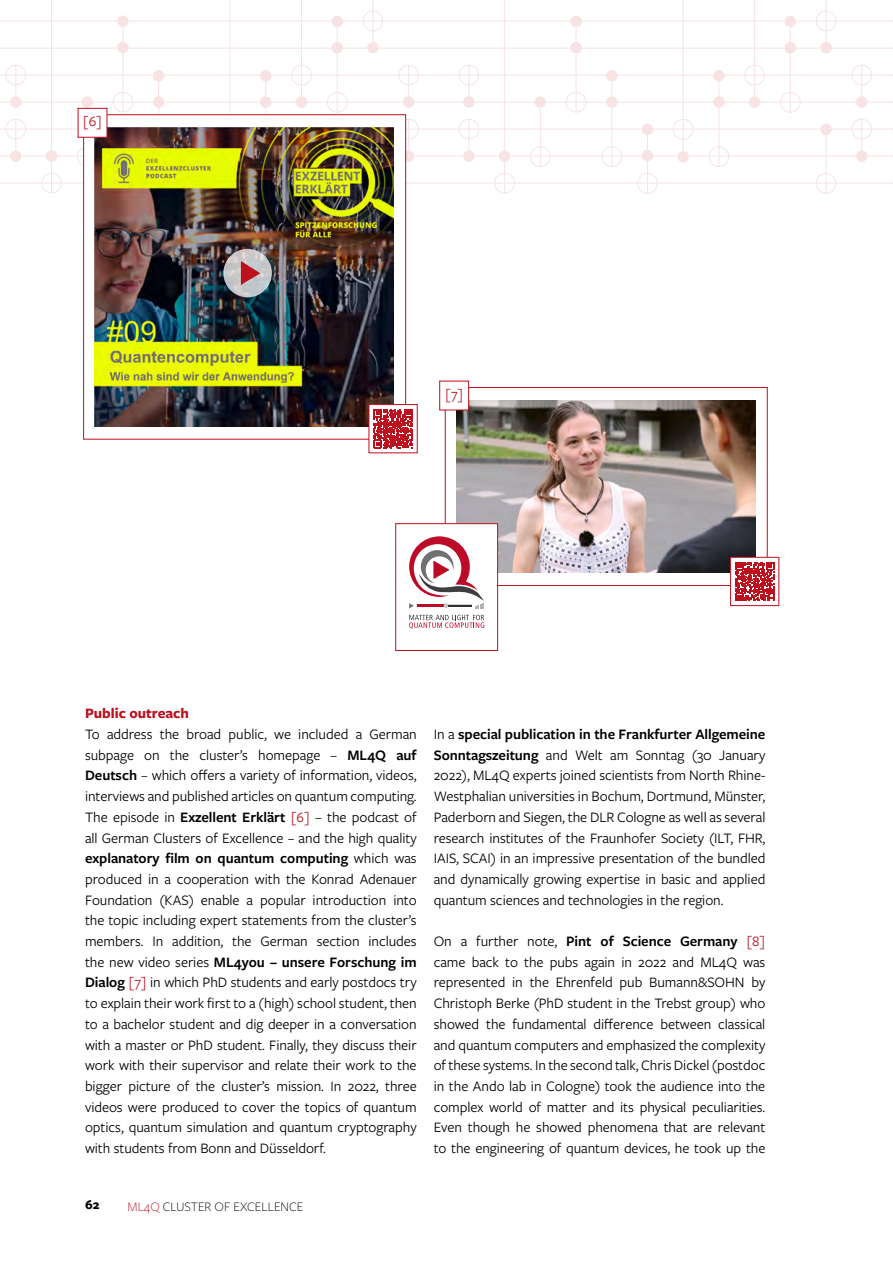
<style>
.page{position:relative;width:893px;height:1263px;background:#fff}
.page>*{position:absolute;margin:0;border:0;box-sizing:border-box;transform-origin:0 0}
.t1{font:15px/20.7px "Freight Sans Pro";letter-spacing:-.005em;color:#000;text-align:justify}
.t2{font:700 15px "Freight Sans Pro";color:#bc101e}
.t3{font:15px "Freight Sans Pro";color:#bc101e}
.t4{font:300 13.5px "Freight Sans Pro";color:#000}
.t5{font:700 13.5px "Freight Sans Pro";color:#000}
.s1{font-weight:600}
.s2{color:#bc101e}
</style>
<div class="page">
<hr style="left:0;top:21px;width:440px;height:1px;background:#bc101e">
<hr style="left:0;top:48px;width:440px;height:1px;background:#bc101e">
<hr style="left:0;top:75px;width:440px;height:1px;background:#bc101e">
<hr style="left:0;top:102px;width:440px;height:1px;background:#bc101e">
<hr style="left:0;top:129px;width:440px;height:1px;background:#bc101e">
<hr style="left:0;top:156px;width:440px;height:1px;background:#bc101e">
<hr style="left:0;top:183px;width:440px;height:1px;background:#bc101e">
<svg style="left:5px;top:0;width:57px;height:194px"></svg>
<div style="left:11px;top:97px;width:10px;height:10px;background:#f7e2e4;border-radius:50%"></div>
<div style="left:10px;top:96px;width:11px;height:12px;border:1px solid #bc101e;border-radius:50%"></div>
<svg style="left:406px;top:118px;width:14px;height:39px"></svg>
<svg style="left:403px;top:151px;width:11px;height:10px"></svg>
<div style="left:403px;top:150px;width:11px;height:12px;border:1px solid #bc101e;border-radius:50%"></div>
<svg style="left:398px;top:65px;width:22px;height:38px"></svg>
<div style="left:403px;top:97px;width:11px;height:10px;background:#f7e2e4;border-radius:50%"></div>
<div style="left:403px;top:96px;width:11px;height:12px;border:1px solid #bc101e;border-radius:50%"></div>
<svg style="left:76px;top:101px;width:22px;height:65px"></svg>
<div style="left:82px;top:97px;width:10px;height:10px;background:#f7e2e4;border-radius:50%"></div>
<div style="left:82px;top:96px;width:11px;height:12px;border:1px solid #bc101e;border-radius:50%"></div>
<svg style="left:112px;top:20px;width:22px;height:93px"></svg>
<div style="left:118px;top:42px;width:10px;height:11px;background:#f7e2e4;border-radius:50%"></div>
<div style="left:117px;top:42px;width:12px;height:11px;border:1px solid #bc101e;border-radius:50%"></div>
<div style="left:118px;top:16px;width:10px;height:11px;background:#f7e2e4;border-radius:50%"></div>
<div style="left:117px;top:16px;width:12px;height:11px;border:1px solid #bc101e;border-radius:50%"></div>
<svg style="left:148px;top:74px;width:22px;height:40px"></svg>
<div style="left:153px;top:97px;width:11px;height:10px;background:#f7e2e4;border-radius:50%"></div>
<div style="left:153px;top:96px;width:11px;height:12px;border:1px solid #bc101e;border-radius:50%"></div>
<div style="left:153px;top:71px;width:11px;height:10px;background:#f7e2e4;border-radius:50%"></div>
<div style="left:153px;top:70px;width:11px;height:11px;border:1px solid #bc101e;border-radius:50%"></div>
<svg style="left:255px;top:74px;width:22px;height:40px"></svg>
<div style="left:261px;top:97px;width:10px;height:10px;background:#f7e2e4;border-radius:50%"></div>
<div style="left:260px;top:96px;width:11px;height:12px;border:1px solid #bc101e;border-radius:50%"></div>
<div style="left:261px;top:71px;width:10px;height:10px;background:#f7e2e4;border-radius:50%"></div>
<div style="left:260px;top:70px;width:11px;height:11px;border:1px solid #bc101e;border-radius:50%"></div>
<svg style="left:219px;top:0;width:22px;height:114px"></svg>
<svg style="left:291px;top:0;width:93px;height:113px"></svg>
<hr style="left:440px;top:21px;width:453px;height:1px;background:#bc101e">
<hr style="left:440px;top:48px;width:453px;height:1px;background:#bc101e">
<hr style="left:440px;top:75px;width:453px;height:1px;background:#bc101e">
<hr style="left:440px;top:102px;width:453px;height:1px;background:#bc101e">
<hr style="left:440px;top:129px;width:453px;height:1px;background:#bc101e">
<hr style="left:440px;top:156px;width:453px;height:1px;background:#bc101e">
<hr style="left:440px;top:183px;width:453px;height:1px;background:#bc101e">
<svg style="left:458px;top:0;width:58px;height:194px"></svg>
<div style="left:464px;top:97px;width:10px;height:10px;background:#f7e2e4;border-radius:50%"></div>
<div style="left:463px;top:96px;width:11px;height:12px;border:1px solid #bc101e;border-radius:50%"></div>
<svg style="left:851px;top:119px;width:22px;height:38px"></svg>
<div style="left:856px;top:151px;width:11px;height:10px;background:#f7e2e4;border-radius:50%"></div>
<div style="left:856px;top:150px;width:11px;height:12px;border:1px solid #bc101e;border-radius:50%"></div>
<svg style="left:851px;top:65px;width:22px;height:38px"></svg>
<div style="left:856px;top:97px;width:11px;height:10px;background:#f7e2e4;border-radius:50%"></div>
<div style="left:856px;top:96px;width:11px;height:12px;border:1px solid #bc101e;border-radius:50%"></div>
<svg style="left:529px;top:101px;width:22px;height:66px"></svg>
<div style="left:535px;top:97px;width:11px;height:10px;background:#f7e2e4;border-radius:50%"></div>
<div style="left:535px;top:96px;width:11px;height:12px;border:1px solid #bc101e;border-radius:50%"></div>
<svg style="left:565px;top:20px;width:22px;height:93px"></svg>
<div style="left:571px;top:42px;width:10px;height:11px;background:#f7e2e4;border-radius:50%"></div>
<div style="left:570px;top:42px;width:12px;height:11px;border:1px solid #bc101e;border-radius:50%"></div>
<div style="left:571px;top:16px;width:10px;height:11px;background:#f7e2e4;border-radius:50%"></div>
<div style="left:570px;top:16px;width:12px;height:11px;border:1px solid #bc101e;border-radius:50%"></div>
<svg style="left:601px;top:74px;width:22px;height:93px"></svg>
<div style="left:606px;top:97px;width:11px;height:10px;background:#f7e2e4;border-radius:50%"></div>
<div style="left:606px;top:96px;width:11px;height:12px;border:1px solid #bc101e;border-radius:50%"></div>
<div style="left:606px;top:71px;width:11px;height:10px;background:#f7e2e4;border-radius:50%"></div>
<div style="left:606px;top:70px;width:11px;height:11px;border:1px solid #bc101e;border-radius:50%"></div>
<svg style="left:708px;top:74px;width:22px;height:93px"></svg>
<div style="left:714px;top:97px;width:10px;height:10px;background:#f7e2e4;border-radius:50%"></div>
<div style="left:713px;top:96px;width:11px;height:12px;border:1px solid #bc101e;border-radius:50%"></div>
<div style="left:714px;top:71px;width:10px;height:10px;background:#f7e2e4;border-radius:50%"></div>
<div style="left:713px;top:70px;width:11px;height:11px;border:1px solid #bc101e;border-radius:50%"></div>
<svg style="left:637px;top:126px;width:21px;height:68px"></svg>
<div style="left:642px;top:150px;width:11px;height:11px;background:#f7e2e4;border-radius:50%"></div>
<div style="left:642px;top:150px;width:11px;height:11px;border:1px solid #bc101e;border-radius:50%"></div>
<div style="left:642px;top:124px;width:11px;height:11px;background:#f7e2e4;border-radius:50%"></div>
<div style="left:642px;top:124px;width:11px;height:11px;border:1px solid #bc101e;border-radius:50%"></div>
<div style="left:678px;top:151px;width:10px;height:11px;background:#f7e2e4;border-radius:50%"></div>
<div style="left:678px;top:151px;width:11px;height:11px;border:1px solid #bc101e;border-radius:50%"></div>
<svg style="left:672px;top:0;width:22px;height:158px"></svg>
<svg style="left:744px;top:0;width:93px;height:194px"></svg>
<div style="left:83px;top:114px;width:323px;height:325px;background:#fff;border:1px solid #bc101e"></div>
<img style="left:95px;top:127px;width:298px;height:299px">
<div style="left:369px;top:405px;width:48px;height:48px;background:#fff"></div>
<svg style="left:374px;top:409px;width:39px;height:39px"></svg>
<div style="left:369px;top:404px;width:49px;height:49px;border:1px solid #bc101e"></div>
<div style="left:78px;top:108px;width:29px;height:30px;background:#fff;border:1px solid #bc101e"></div>
<div style="left:445px;top:387px;width:323px;height:199px;background:#fff;border:1px solid #bc101e"></div>
<img style="left:456px;top:400px;width:300px;height:172px">
<div style="left:731px;top:557px;width:48px;height:49px;background:#fff"></div>
<svg style="left:735px;top:562px;width:39px;height:39px"></svg>
<div style="left:730px;top:557px;width:49px;height:49px;border:1px solid #bc101e"></div>
<div style="left:439px;top:381px;width:30px;height:29px;background:#fff;border:1px solid #bc101e"></div>
<svg style="left:223px;top:249px;width:49px;height:48px"></svg>
<svg style="left:241px;top:261px;width:19px;height:24px"></svg>
<div style="left:395px;top:523px;width:103px;height:128px;background:#fff;border:1px solid #bc101e"></div>
<svg style="left:409px;top:536px;width:75px;height:72px"></svg>
<svg style="left:409px;top:615px;width:75px;height:14px"></svg>
<p class="t3" style="left:83px;top:111px;width:21px">[6]</p>
<p class="t3" style="left:445px;top:384px;width:20px">[7]</p>
<p class="t2" style="left:85px;top:703px;width:105px">Public outreach</p>
<p class="t1" style="left:85px;top:723px;width:333px">To address the broad public, we included a German subpage on the cluster’s homepage – <span class="s1">ML4Q auf Deutsch</span> – which offers a variety of information, videos, interviews and published articles on quantum computing.<br>The episode in <span class="s1">Exzellent Erklärt</span> <span class="s2">[6]</span> – the podcast of all German Clusters of Excellence – and the high quality <span class="s1">explanatory film on quantum computing</span> which was produced in a cooperation with the Konrad Adenauer Foundation (KAS) enable a popular introduction into the topic including expert statements from the cluster’s members. In addition, the German section includes the new video series <span class="s1">ML4you – unsere Forschung im Dialog</span> <span class="s2">[7]</span> in which PhD students and early postdocs try to explain their work first to a (high) school student, then to a bachelor student and dig deeper in a conversation with a master or PhD student. Finally, they discuss their work with their supervisor and relate their work to the bigger picture of the cluster’s mission. In 2022, three videos were produced to cover the topics of quantum optics, quantum simulation and quantum cryptography with students from Bonn and Düsseldorf.</p>
<p class="t1" style="left:434px;top:723px;width:333px">In a <span class="s1">special publication in the Frankfurter Allgemeine Sonntagszeitung</span> and Welt am Sonntag (30 January 2022), ML4Q experts joined scientists from North Rhine-Westphalian universities in Bochum, Dortmund, Münster, Paderborn and Siegen, the DLR Cologne as well as several research institutes of the Fraunhofer Society (ILT, FHR, IAIS, SCAI) in an impressive presentation of the bundled and dynamically growing expertise in basic and applied quantum sciences and technologies in the region.</p>
<p class="t1" style="left:434px;top:930px;width:333px">On a further note, <span class="s1">Pint of Science Germany</span> <span class="s2">[8] </span>came back to the pubs again in 2022 and ML4Q was represented in the Ehrenfeld pub Bumann&amp;SOHN by Christoph Berke (PhD student in the Trebst group) who showed the fundamental difference between classical and quantum computers and emphasized the complexity of these systems. In the second talk, Chris Dickel (postdoc in the Ando lab in Cologne) took the audience into the complex world of matter and its physical peculiarities.<br>Even though he showed phenomena that are relevant to the engineering of quantum devices, he took up the</p>
<p class="t5" style="left:85px;top:1195px;width:16px">62</p>
<p class="t4" style="left:128px;top:1197px;width:177px"><span class="s2">ML4Q</span> CLUSTER OF EXCELLENCE</p>
</div>
